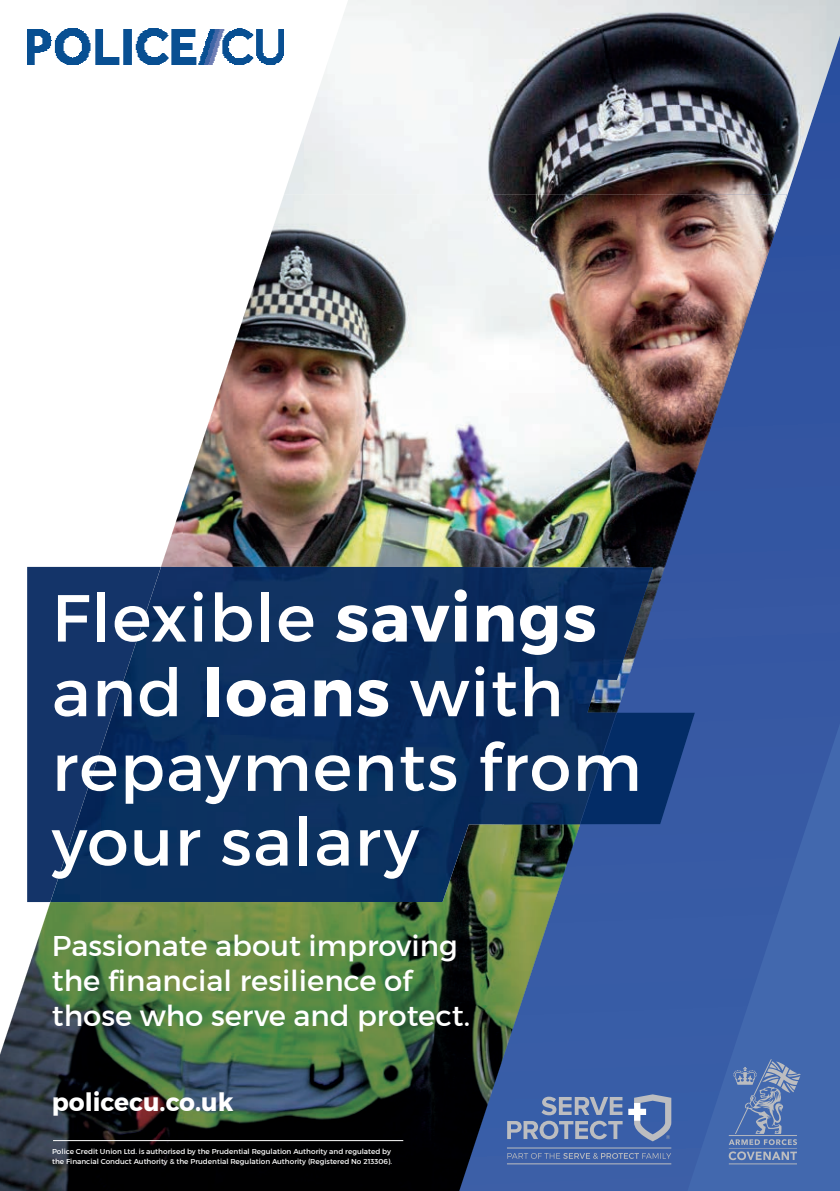
<style>
.page{position:relative;width:840px;height:1191px;background:#fff}
.page>*{position:absolute;margin:0;border:0;box-sizing:border-box;transform-origin:0 0}
.t1{font:66.4px/74.6px "Montserrat";letter-spacing:.02em;color:#fff}
.t2{font:29.2px/35px "Montserrat";color:#fff}
.t3{font:700 24.8px "Montserrat";color:#fff}
.t4{font:7.2px/10.2px "Montserrat";color:#fff}
.s1{font-weight:700}
</style>
<div class="page">
<img style="left:27px;top:0;width:812px;height:1191px">
<img style="left:232px;top:194px;width:403px;height:354px">
<img style="left:635px;top:194px;width:151px;height:152px">
<img style="left:182px;top:348px;width:51px;height:219px">
<img style="left:635px;top:345px;width:101px;height:204px">
<img style="left:161px;top:501px;width:22px;height:66px">
<img style="left:232px;top:548px;width:438px;height:52px">
<img style="left:435px;top:824px;width:144px;height:182px">
<img style="left:31px;top:902px;width:404px;height:289px">
<img style="left:0;top:958px;width:32px;height:233px">
<img style="left:434px;top:1005px;width:86px;height:153px">
<img style="left:434px;top:1158px;width:36px;height:33px">
<div style="left:27px;top:567px;width:23px;height:335px;background:#143469"></div>
<div style="left:50px;top:567px;width:50px;height:182px;background:#143469"></div>
<svg style="left:616px;top:712px;width:78px;height:112px;background:#103876"></svg>
<img style="left:601px;top:759px;width:15px;height:65px">
<img style="left:100px;top:567px;width:403px;height:335px">
<img style="left:502px;top:567px;width:150px;height:192px">
<img style="left:50px;top:749px;width:51px;height:153px">
<img style="left:502px;top:758px;width:99px;height:66px">
<svg style="left:507px;top:1153px;width:163px;height:6px"></svg>
<svg style="left:507px;top:1096px;width:115px;height:43px;background:#6780b0"></svg>
<svg style="left:628px;top:1094px;width:43px;height:47px;background:#738ab7"></svg>
<hr style="left:506px;top:1163px;width:165px;height:1px;background:#bcbdc0">
<hr style="left:506px;top:1147px;width:165px;height:1px;background:#bcbdc0">
<hr style="left:53px;top:1140px;width:350px;height:1px;background:#fff">
<svg style="left:728px;top:1059px;width:72px;height:105px;background:#5f7cb2"></svg>
<img style="left:28px;top:29px;width:256px;height:35px">
<p class="t1" style="left:52px;top:580px;width:591px">Flexible <span class="s1">savings </span>and <span class="s1">loans</span> with repayments from your salary</p>
<p class="t2" style="left:52px;top:928px;width:419px">Passionate about improving the financial resilience of those who serve and protect.</p>
<p class="t3" style="left:52px;top:1086px;width:183px">policecu.co.uk</p>
<p class="t4" style="left:52px;top:1146px;width:341px">Police Credit Union Ltd. is authorised by the Prudential Regulation Authority and regulated by the Financial Conduct Authority &amp; the Prudential Regulation Authority (Registered No 213306).</p>
</div>
